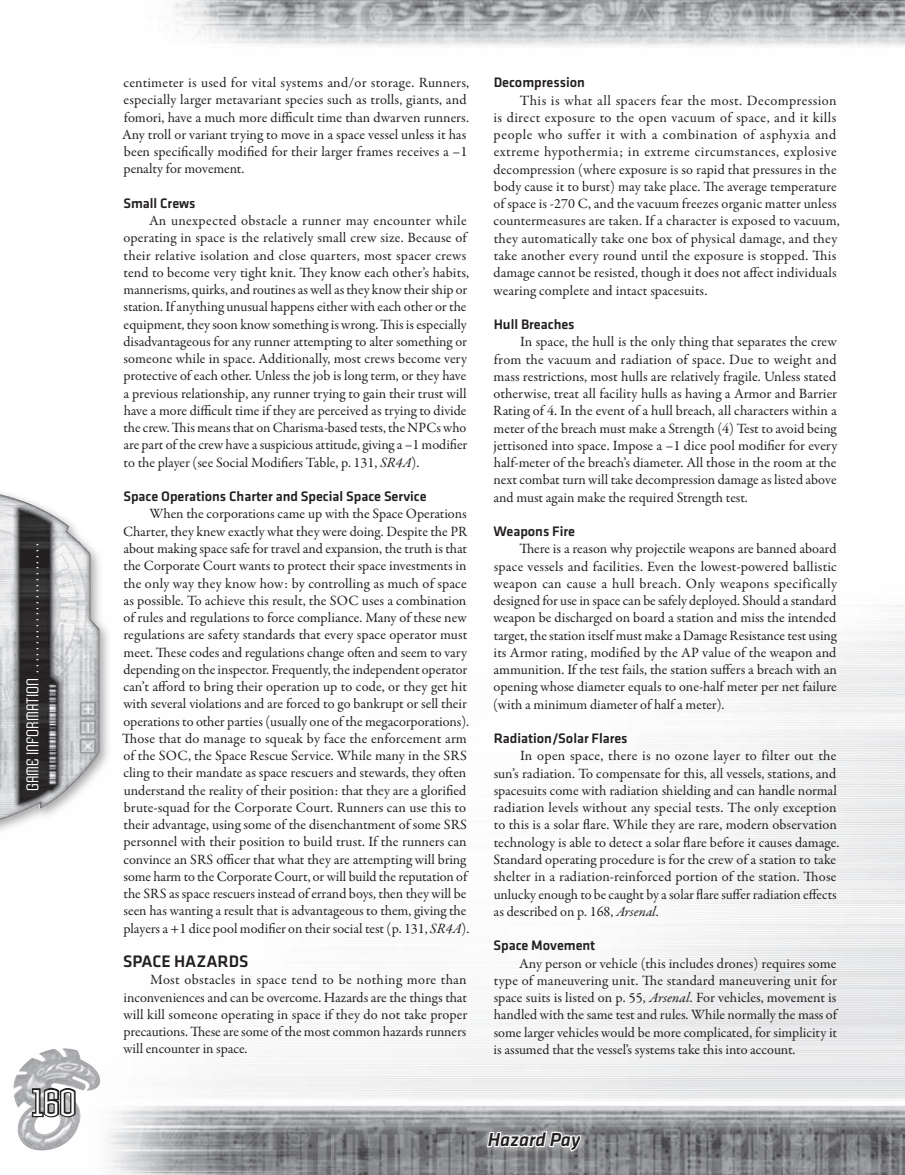
<style>
.page{position:relative;width:905px;height:1175px;background:#fff}
.page>*{position:absolute;margin:0;border:0;box-sizing:border-box;transform-origin:0 0}
.t1{font:condensed 36px "Armada";color:#fff}
.t2{font:italic 500 19.5px "Klavika";color:#231f20}
.t3{font:500 17.25px "Klavika";color:#231f20}
.t4{font:condensed 16.5px "Armada";color:#fff}
.t5{font:14.25px/17.2px "Garamond Premr Pro";color:#231f20}
.t6{font:500 14.25px "Klavika";color:#231f20}
.s1{font-style:italic}
</style>
<div class="page">
<img style="left:14px;top:605px;width:890px;height:569px">
<img style="left:174px;top:0;width:730px;height:47px">
<img style="left:13px;top:1048px;width:53px;height:41px">
<svg style="left:30px;top:1086px;width:48px;height:32px;background:#666466"></svg>
<div style="left:480px;top:1124px;width:108px;height:34px;background:#fff;opacity:.71"></div>
<svg style="left:485px;top:1110px;width:97px;height:43px"></svg>
<div style="left:0;top:485px;width:113px;height:353px;background:#231f20;opacity:.4"></div>
<img style="left:0;top:494px;width:99px;height:326px">
<p class="t4" style="left:24px;top:790px;width:248px;rotate:-90deg">GAME INFORMATION ........................</p>
<h1 class="t1" style="left:32px;top:1083px;width:45px">160</h1>
<p class="t5" style="left:122px;top:74px;width:349px">centimeter is used for vital systems and/or storage. Runners, especially larger metavariant species such as trolls, giants, and fomori, have a much more difficult time than dwarven runners.<br>Any troll or variant trying to move in a space vessel unless it has been specifically modified for their larger frames receives a –1 penalty for movement.</p>
<p class="t6" style="left:123px;top:195px;width:74px">Small Crews</p>
<p class="t5" style="left:123px;top:212px;width:347px;text-indent:26px">An unexpected obstacle a runner may encounter while operating in space is the relatively small crew size. Because of their relative isolation and close quarters, most spacer crews tend to become very tight knit. They know each other’s habits, mannerisms, quirks, and routines as well as they know their ship or station. If anything unusual happens either with each other or the equipment, they soon know something is wrong. This is especially disadvantageous for any runner attempting to alter something or someone while in space. Additionally, most crews become very protective of each other. Unless the job is long term, or they have a previous relationship, any runner trying to gain their trust will have a more difficult time if they are perceived as trying to divide the crew. This means that on Charisma-based tests, the NPCs who are part of the crew have a suspicious attitude, giving a –1 modifier to the player (see Social Modifiers Table, p. 131, <span class="s1">SR4A</span>).</p>
<p class="t6" style="left:123px;top:489px;width:305px">Space Operations Charter and Special Space Service</p>
<p class="t5" style="left:122px;top:506px;width:348px;text-indent:27px">When the corporations came up with the Space Operations Charter, they knew exactly what they were doing. Despite the PR about making space safe for travel and expansion, the truth is that the Corporate Court wants to protect their space investments in the only way they know how: by controlling as much of space as possible. To achieve this result, the SOC uses a combination of rules and regulations to force compliance. Many of these new regulations are safety standards that every space operator must meet. These codes and regulations change often and seem to vary depending on the inspector. Frequently, the independent operator can’t afford to bring their operation up to code, or they get hit with several violations and are forced to go bankrupt or sell their operations to other parties (usually one of the megacorporations).<br>Those that do manage to squeak by face the enforcement arm of the SOC, the Space Rescue Service. While many in the SRS cling to their mandate as space rescuers and stewards, they often understand the reality of their position: that they are a glorified brute-squad for the Corporate Court. Runners can use this to their advantage, using some of the disenchantment of some SRS personnel with their position to build trust. If the runners can convince an SRS officer that what they are attempting will bring some harm to the Corporate Court, or will build the reputation of the SRS as space rescuers instead of errand boys, then they will be seen has wanting a result that is advantageous to them, giving the players a +1 dice pool modifier on their social test (p. 131, <span class="s1">SR4A</span>).</p>
<p class="t3" style="left:123px;top:952px;width:116px">Space Hazards</p>
<p class="t5" style="left:123px;top:971px;width:345px;text-align:justify;text-indent:27px">Most obstacles in space tend to be nothing more than inconveniences and can be overcome. Hazards are the things that will kill someone operating in space if they do not take proper precautions. These are some of the most common hazards runners will encounter in space.</p>
<p class="t6" style="left:493px;top:75px;width:93px">Decompression</p>
<p class="t5" style="left:493px;top:92px;width:348px;text-indent:26px">This is what all spacers fear the most. Decompression is direct exposure to the open vacuum of space, and it kills people who suffer it with a combination of asphyxia and extreme hypothermia; in extreme circumstances, explosive decompression (where exposure is so rapid that pressures in the body cause it to burst) may take place. The average temperature of space is -270 C, and the vacuum freezes organic matter unless countermeasures are taken. If a character is exposed to vacuum, they automatically take one box of physical damage, and they take another every round until the exposure is stopped. This damage cannot be resisted, though it does not affect individuals wearing complete and intact spacesuits.</p>
<p class="t6" style="left:493px;top:316px;width:82px">Hull Breaches</p>
<p class="t5" style="left:493px;top:333px;width:345px;text-align:justify;text-indent:27px">In space, the hull is the only thing that separates the crew from the vacuum and radiation of space. Due to weight and mass restrictions, most hulls are relatively fragile. Unless stated otherwise, treat all facility hulls as having a Armor and Barrier Rating of 4. In the event of a hull breach, all characters within a meter of the breach must make a Strength (4) Test to avoid being jettisoned into space. Impose a –1 dice pool modifier for every half-meter of the breach’s diameter. All those in the room at the next combat turn will take decompression damage as listed above and must again make the required Strength test.</p>
<p class="t6" style="left:493px;top:523px;width:83px">Weapons Fire</p>
<p class="t5" style="left:493px;top:540px;width:345px;text-align:justify;text-indent:26px">There is a reason why projectile weapons are banned aboard space vessels and facilities. Even the lowest-powered ballistic weapon can cause a hull breach. Only weapons specifically designed for use in space can be safely deployed. Should a standard weapon be discharged on board a station and miss the intended target, the station itself must make a Damage Resistance test using its Armor rating, modified by the AP value of the weapon and ammunition. If the test fails, the station suffers a breach with an opening whose diameter equals to one-half meter per net failure (with a minimum diameter of half a meter).</p>
<p class="t6" style="left:493px;top:730px;width:135px">Radiation/Solar Flares</p>
<p class="t5" style="left:493px;top:747px;width:347px;text-indent:27px">In open space, there is no ozone layer to filter out the sun’s radiation. To compensate for this, all vessels, stations, and spacesuits come with radiation shielding and can handle normal radiation levels without any special tests. The only exception to this is a solar flare. While they are rare, modern observation technology is able to detect a solar flare before it causes damage.<br>Standard operating procedure is for the crew of a station to take shelter in a radiation-reinforced portion of the station. Those unlucky enough to be caught by a solar flare suffer radiation effects as described on p. 168, <span class="s1">Arsenal</span>.</p>
<p class="t6" style="left:493px;top:937px;width:103px">Space Movement</p>
<p class="t5" style="left:493px;top:954px;width:345px;text-align:justify;text-indent:26px">Any person or vehicle (this includes drones) requires some type of maneuvering unit. The standard maneuvering unit for space suits is listed on p. 55, <span class="s1">Arsenal</span>. For vehicles, movement is handled with the same test and rules. While normally the mass of some larger vehicles would be more complicated, for simplicity it is assumed that the vessel’s systems take this into account.</p>
<h2 class="t2" style="left:488px;top:1128px;width:94px">Hazard Pay</h2>
</div>
